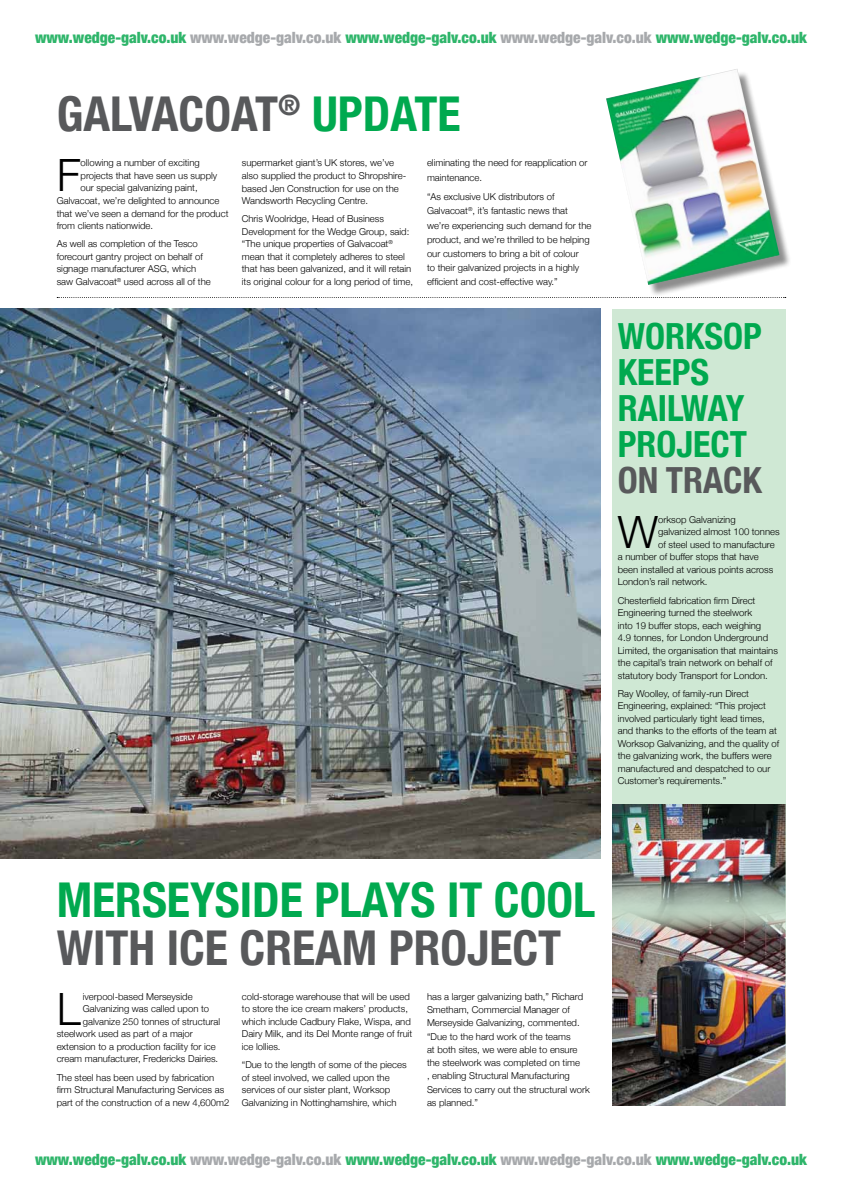
<style>
.page{position:relative;width:842px;height:1191px;background:#fff}
.page>*{position:absolute;margin:0;border:0;box-sizing:border-box;transform-origin:0 0}
.t1{font:700 condensed 48px "Helvetica Neue";color:#58595b}
.t2{font:700 condensed 48px "Helvetica Neue";color:#00a94f}
.t3{font:300 44.5px "Helvetica Neue";color:#000}
.t4{font:700 condensed 36px/36px "Helvetica Neue";color:#00a94f}
.t5{font:700 condensed 36px "Helvetica Neue";color:#58595b}
.t6{font:900 condensed 15.5px "Helvetica Neue";color:#2eb56a}
.t7{font:300 9.5px/12.5px "Helvetica Neue";color:#000}
.s1{color:#a7a9ac}
.s2{color:#00a94f}
</style>
<div class="page">
<svg style="left:57px;top:297px;width:729px;height:1px"></svg>
<div style="left:612px;top:309px;width:173px;height:797px;background:#cfe8d4"></div>
<img style="left:0;top:309px;width:600px;height:549px">
<div style="left:608px;top:71px;width:183px;height:226px;background:#000;opacity:.45"></div>
<img style="left:606px;top:69px;width:174px;height:216px">
<img style="left:612px;top:933px;width:173px;height:173px">
<img style="left:612px;top:804px;width:173px;height:129px">
<h3 class="t6" style="left:35px;top:25px;width:773px">www.wedge-galv.co.uk <span class="s1">www.wedge-galv.co.uk</span> www.wedge-galv.co.uk <span class="s1">www.wedge-galv.co.uk</span> www.wedge-galv.co.uk</h3>
<h1 class="t1" style="left:57px;top:74px;width:381px">GALVACOAT<sup>®</sup> <span class="s2">UPDATE</span></h1>
<h2 class="t3" style="left:57px;top:140px;width:25px">F</h2>
<p class="t7" style="left:81px;top:156px;width:121px">ollowing a number of exciting</p>
<p class="t7" style="left:242px;top:156px;width:166px">supermarket giant’s UK stores, we’ve also supplied the product to Shropshire&shy;based Jen Construction for use on the Wandsworth Recycling Centre.</p>
<p class="t7" style="left:242px;top:212px;width:173px">Chris Woolridge, Head of Business Development for the Wedge Group, said: “The unique properties of Galvacoat<sup>® </sup>mean that it completely adheres to steel that has been galvanized, and it will retain its original colour for a long period of time,</p>
<p class="t7" style="left:427px;top:155px;width:162px;line-height:14.1px">eliminating the need for reapplication or maintenance.</p>
<p class="t7" style="left:427px;top:189px;width:166px;line-height:14.1px">“As exclusive UK distributors of Galvacoat<sup>®</sup>, it’s fantastic news that we’re experiencing such demand for the product, and we’re thrilled to be helping our customers to bring a bit of colour<br>to their galvanized projects in a highly efficient and cost-effective way.”</p>
<p class="t7" style="left:81px;top:169px;width:138px">projects that have seen us supply</p>
<p class="t7" style="left:81px;top:181px;width:119px">our special galvanizing paint,</p>
<p class="t7" style="left:57px;top:194px;width:164px">Galvacoat, we’re delighted to announce</p>
<p class="t7" style="left:57px;top:206px;width:173px">that we’ve seen a demand for the product</p>
<p class="t7" style="left:57px;top:219px;width:98px">from clients nationwide.</p>
<p class="t7" style="left:57px;top:237px;width:156px">As well as completion of the Tesco forecourt gantry project on behalf of signage manufacturer ASG, which saw Galvacoat<sup>®</sup> used across all of the</p>
<h3 class="t4" style="left:618px;top:316px;width:143px">WORKSOP<br>KEEPS<br>RAILWAY<br>PROJECT</h3>
<h3 class="t5" style="left:618px;top:450px;width:145px">ON TRACK</h3>
<h2 class="t3" style="left:618px;top:496px;width:42px">W</h2>
<p class="t7" style="left:658px;top:512px;width:79px">orksop Galvanizing</p>
<p class="t7" style="left:658px;top:525px;width:123px">galvanized almost 100 tonnes</p>
<p class="t7" style="left:658px;top:537px;width:118px">of steel used to manufacture</p>
<p class="t7" style="left:618px;top:550px;width:142px">a number of buffer stops that have</p>
<p class="t7" style="left:618px;top:562px;width:157px">been installed at various points across</p>
<p class="t7" style="left:618px;top:575px;width:91px">London’s rail network.</p>
<p class="t7" style="left:618px;top:593px;width:162px">Chesterfield fabrication firm Direct Engineering turned the steelwork<br>into 19 buffer stops, each weighing<br>4.9 tonnes, for London Underground Limited, the organisation that maintains the capital’s train network on behalf of statutory body Transport for London.</p>
<p class="t7" style="left:618px;top:686px;width:163px">Ray Woolley, of family-run Direct Engineering, explained: “This project involved particularly tight lead times, and thanks to the efforts of the team at Worksop Galvanizing, and the quality of the galvanizing work, the buffers were manufactured and despatched to our Customer’s requirements.”</p>
<h1 class="t2" style="left:57px;top:859px;width:181px">MERSEYSIDE</h1>
<h1 class="t2" style="left:314px;top:859px;width:282px">PLAYS IT COOL</h1>
<h1 class="t1" style="left:57px;top:907px;width:25px">WITH</h1>
<h1 class="t1" style="left:167px;top:907px;width:395px">ICE CREAM PROJECT</h1>
<h2 class="t3" style="left:57px;top:973px;width:25px">L</h2>
<p class="t7" style="left:83px;top:989px;width:111px">iverpool-based Merseyside</p>
<p class="t7" style="left:242px;top:989px;width:172px">cold-storage warehouse that will be used to store the ice cream makers’ products, which include Cadbury Flake, Wispa, and Dairy Milk, and its Del Monte range of fruit ice lollies.</p>
<p class="t7" style="left:242px;top:1058px;width:166px">“Due to the length of some of the pieces of steel involved, we called upon the services of our sister plant, Worksop Galvanizing in Nottinghamshire, which</p>
<p class="t7" style="left:427px;top:989px;width:164px;line-height:13.2px">has a larger galvanizing bath,” Richard Smetham, Commercial Manager of Merseyside Galvanizing, commented. “Due to the hard work of the teams<br>at both sites, we were able to ensure the steelwork was completed on time<br>, enabling Structural Manufacturing Services to carry out the structural work as planned.”</p>
<p class="t7" style="left:83px;top:1002px;width:128px">Galvanizing was called upon to</p>
<p class="t7" style="left:83px;top:1014px;width:139px">galvanize 250 tonnes of structural</p>
<p class="t7" style="left:57px;top:1027px;width:138px">steelwork used as part of a major</p>
<p class="t7" style="left:57px;top:1039px;width:161px">extension to a production facility for ice</p>
<p class="t7" style="left:57px;top:1052px;width:163px">cream manufacturer, Fredericks Dairies.</p>
<p class="t7" style="left:57px;top:1070px;width:174px">The steel has been used by fabrication firm Structural Manufacturing Services as part of the construction of a new 4,600m2</p>
<h3 class="t6" style="left:35px;top:1146px;width:773px">www.wedge-galv.co.uk <span class="s1">www.wedge-galv.co.uk</span> www.wedge-galv.co.uk <span class="s1">www.wedge-galv.co.uk</span> www.wedge-galv.co.uk</h3>
</div>
